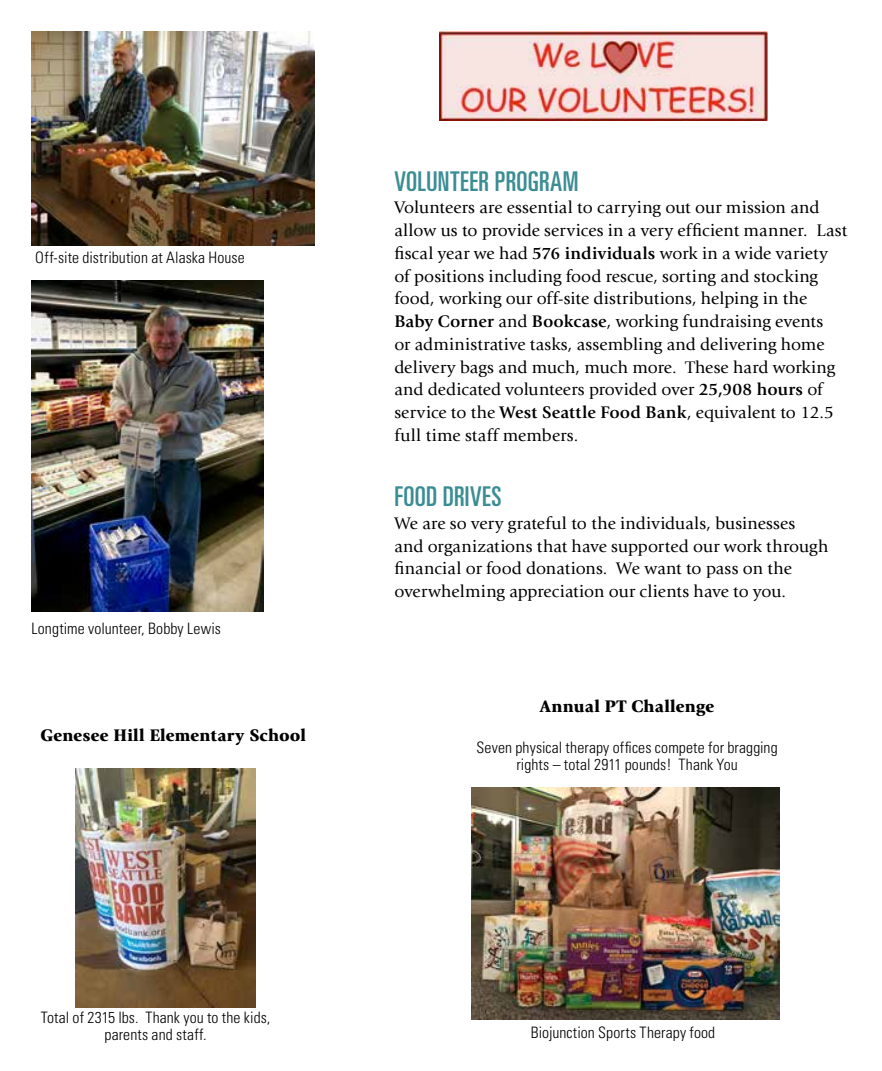
<style>
.page{position:relative;width:882px;height:1071px;background:#fff}
.page>*{position:absolute;margin:0;border:0;box-sizing:border-box;transform-origin:0 0}
.t1{font:ultra-condensed 27.3px "Univers";letter-spacing:.015em;color:#3a8d93}
.t2{font:17.5px/22.8px "Giovanni";letter-spacing:.005em;color:#000}
.t3{font:900 17.5px "Giovanni";letter-spacing:.015em;color:#000}
.t4{font:300 condensed 15.75px/17.5px "Univers";letter-spacing:.005em;color:#000;text-align:center}
.s1{font-weight:700}
</style>
<div class="page">
<img style="left:440px;top:32px;width:327px;height:89px">
<img style="left:471px;top:788px;width:309px;height:231px">
<img style="left:32px;top:32px;width:282px;height:213px">
<img style="left:32px;top:281px;width:231px;height:331px">
<img style="left:76px;top:769px;width:179px;height:239px">
<p class="t4" style="left:35px;top:249px;width:211px">Off-site distribution at Alaska House</p>
<p class="t4" style="left:32px;top:619px;width:191px">Longtime volunteer, Bobby Lewis</p>
<p class="t3" style="left:40px;top:725px;width:267px">Genesee Hill Elementary School</p>
<h1 class="t1" style="left:394px;top:165px;width:186px">VOLUNTEER PROGRAM</h1>
<p class="t2" style="left:394px;top:196px;width:454px">Volunteers are essential to carrying out our mission and allow us to provide services in a very efficient manner. Last fiscal year we had <span class="s1">576 individuals</span> work in a wide variety of positions including food rescue, sorting and stocking food, working our off-site distributions, helping in the <span class="s1">Baby Corner</span> and <span class="s1">Bookcase</span>, working fundraising events<br>or administrative tasks, assembling and delivering home delivery bags and much, much more. These hard working and dedicated volunteers provided over <span class="s1">25,908 hours</span> of service to the <span class="s1">West Seattle Food Bank</span>, equivalent to 12.5 full time staff members.</p>
<h1 class="t1" style="left:394px;top:481px;width:109px">FOOD DRIVES</h1>
<p class="t2" style="left:394px;top:512px;width:435px">We are so very grateful to the individuals, businesses and organizations that have supported our work through financial or food donations. We want to pass on the overwhelming appreciation our clients have to you.</p>
<p class="t3" style="left:540px;top:696px;width:176px">Annual PT Challenge</p>
<p class="t4" style="left:477px;top:738px;width:303px">Seven physical therapy offices compete for bragging rights – total 2911 pounds! Thank You</p>
<p class="t4" style="left:41px;top:1009px;width:231px">Total of 2315 lbs. Thank you to the kids, parents and staff.</p>
<p class="t4" style="left:531px;top:1024px;width:186px">Biojunction Sports Therapy food</p>
</div>
